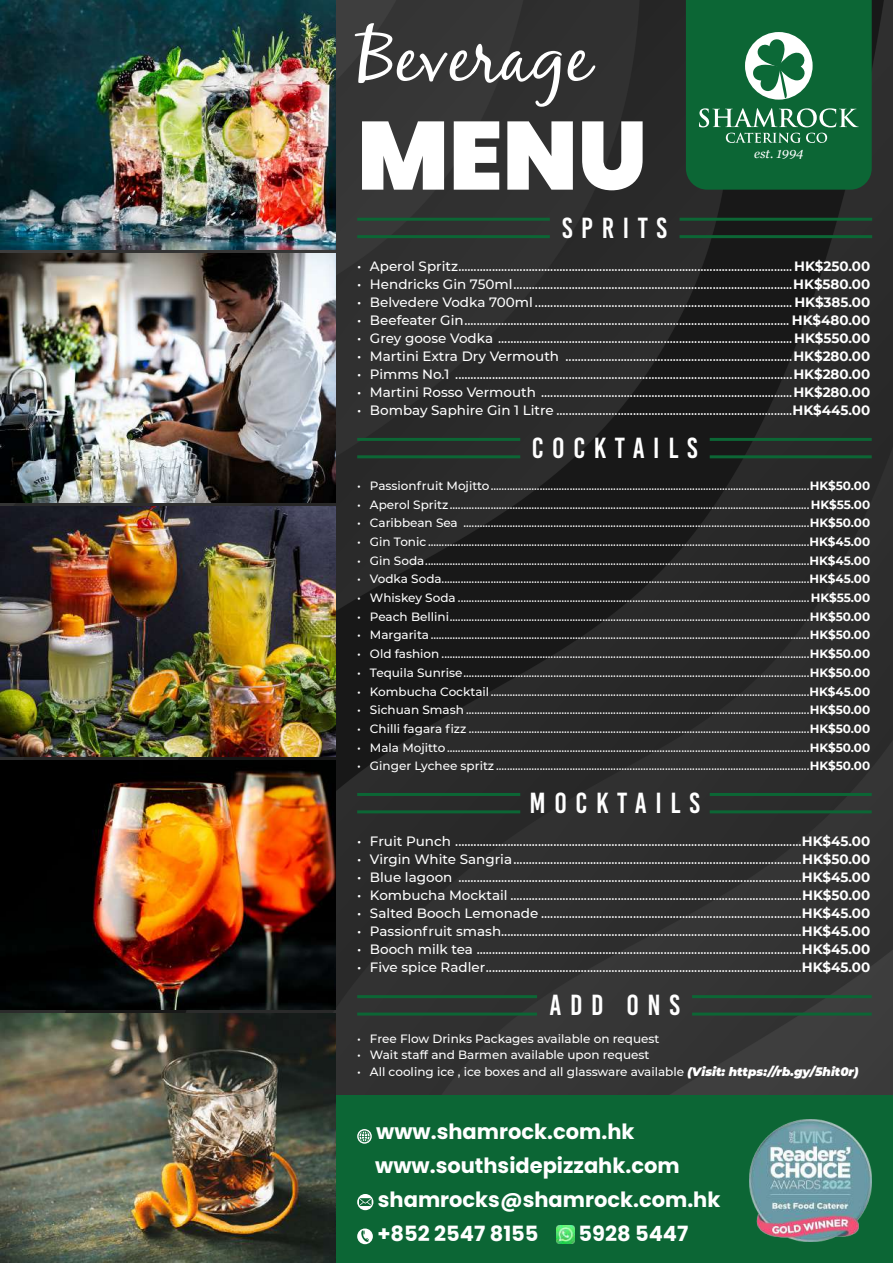
<style>
.page{position:relative;width:893px;height:1263px;background:#fff}
.page>*{position:absolute;margin:0;border:0;box-sizing:border-box;transform-origin:0 0}
.t1{font:900 96.45px "Poppins";color:#fff}
.t2{font:73.5px "Black Jack";color:#fff}
.t3{font:28.95px "Bebas Kai";letter-spacing:.3em;color:#fff}
.t4{font:700 21px/34px "Poppins";color:#fff}
.t5{font:500 13.5px "Montserrat";color:#fff}
.t6{font:italic 12.6px "Georgia";color:#fff}
.t7{font:500 12px "Montserrat";color:#fff}
.s1{font-weight:700}
.s2{font-weight:900;font-style:italic}
</style>
<div class="page">
<img style="left:0;top:0;width:893px;height:1096px">
<div style="left:288px;top:1096px;width:605px;height:167px;background:#0c6635"></div>
<svg style="left:686px;top:0;width:186px;height:190px;background:#227347"></svg>
<hr style="left:679px;top:218px;width:193px;height:3px;background:#0c6635">
<hr style="left:679px;top:235px;width:193px;height:3px;background:#0c6635">
<hr style="left:710px;top:438px;width:162px;height:3px;background:#0c6635">
<hr style="left:710px;top:455px;width:162px;height:3px;background:#0c6635">
<hr style="left:710px;top:793px;width:162px;height:3px;background:#0c6635">
<hr style="left:710px;top:810px;width:162px;height:3px;background:#0c6635">
<hr style="left:692px;top:995px;width:180px;height:3px;background:#0c6635">
<hr style="left:692px;top:1012px;width:180px;height:3px;background:#0c6635">
<hr style="left:357px;top:218px;width:193px;height:3px;background:#0c6635">
<hr style="left:357px;top:235px;width:193px;height:3px;background:#0c6635">
<hr style="left:357px;top:438px;width:163px;height:3px;background:#0c6635">
<hr style="left:357px;top:455px;width:163px;height:3px;background:#0c6635">
<hr style="left:357px;top:793px;width:163px;height:3px;background:#0c6635">
<hr style="left:357px;top:810px;width:163px;height:3px;background:#0c6635">
<hr style="left:357px;top:995px;width:180px;height:3px;background:#0c6635">
<hr style="left:357px;top:1012px;width:180px;height:3px;background:#0c6635">
<svg style="left:357px;top:1129px;width:15px;height:15px"></svg>
<svg style="left:357px;top:1194px;width:16px;height:16px"></svg>
<svg style="left:357px;top:1228px;width:16px;height:16px"></svg>
<img style="left:556px;top:1225px;width:18px;height:18px">
<img style="left:749px;top:1119px;width:123px;height:123px">
<img style="left:0;top:1014px;width:336px;height:249px">
<img style="left:0;top:760px;width:336px;height:249px">
<img style="left:0;top:507px;width:336px;height:249px">
<img style="left:0;top:253px;width:336px;height:250px">
<img style="left:0;top:0;width:336px;height:249px">
<h2 class="t2" style="left:357px;top:12px;width:235px">Beverage</h2>
<h1 class="t1" style="left:357px;top:100px;width:291px">MENU</h1>
<h3 class="t3" style="left:562px;top:212px;width:106px">SPRITS</h3>
<p class="t6" style="left:754px;top:146px;width:51px">est. 1994</p>
<p class="t5" style="left:357px;top:257px;width:515px">• Aperol Spritz............................................................................................................. <span class="s1">HK$250.00</span></p>
<p class="t5" style="left:357px;top:275px;width:515px">• Hendricks Gin 750ml...........................................................................................<span class="s1">HK$580.00</span></p>
<p class="t5" style="left:357px;top:293px;width:515px">• Belvedere Vodka 700ml .................................................................................... <span class="s1">HK$385.00</span></p>
<p class="t5" style="left:357px;top:311px;width:515px">• Beefeater Gin.......................................................................................................... <span class="s1">HK$480.00</span></p>
<p class="t5" style="left:357px;top:329px;width:515px">• Grey goose Vodka ................................................................................................ <span class="s1">HK$550.00</span></p>
<p class="t5" style="left:357px;top:347px;width:515px">• Martini Extra Dry Vermouth ..........................................................................<span class="s1">HK$280.00</span></p>
<p class="t5" style="left:357px;top:365px;width:515px">• Pimms No.1 ..............................................................................................................<span class="s1">HK$280.00</span></p>
<p class="t5" style="left:357px;top:383px;width:515px">• Martini Rosso Vermouth ..................................................................................<span class="s1">HK$280.00</span></p>
<p class="t5" style="left:357px;top:401px;width:515px">• Bombay Saphire Gin 1 Litre .............................................................................<span class="s1">HK$445.00</span></p>
<h3 class="t3" style="left:532px;top:433px;width:167px">COCKTAILS</h3>
<p class="t7" style="left:357px;top:477px;width:515px">• Passionfruit Mojitto.....................................................................................................................<span class="s1">HK$50.00</span></p>
<p class="t7" style="left:357px;top:496px;width:515px">• Aperol Spritz....................................................................................................................................<span class="s1">HK$55.00</span></p>
<p class="t7" style="left:357px;top:515px;width:515px">• Caribbean Sea ...............................................................................................................................<span class="s1">HK$50.00</span></p>
<p class="t7" style="left:357px;top:533px;width:515px">• Gin Tonic............................................................................................................................................<span class="s1">HK$45.00</span></p>
<p class="t7" style="left:357px;top:552px;width:515px">• Gin Soda.............................................................................................................................................<span class="s1">HK$45.00</span></p>
<p class="t7" style="left:357px;top:571px;width:515px">• Vodka Soda.......................................................................................................................................<span class="s1">HK$45.00</span></p>
<p class="t7" style="left:357px;top:589px;width:515px">• Whiskey Soda .................................................................................................................................<span class="s1">HK$55.00</span></p>
<p class="t7" style="left:357px;top:608px;width:515px">• Peach Bellini....................................................................................................................................<span class="s1">HK$50.00</span></p>
<p class="t7" style="left:357px;top:627px;width:515px">• Margarita...........................................................................................................................................<span class="s1">HK$50.00</span></p>
<p class="t7" style="left:357px;top:645px;width:515px">• Old fashion .......................................................................................................................................<span class="s1">HK$50.00</span></p>
<p class="t7" style="left:357px;top:664px;width:515px">• Tequila Sunrise...............................................................................................................................<span class="s1">HK$50.00</span></p>
<p class="t7" style="left:357px;top:683px;width:515px">• Kombucha Cocktail.....................................................................................................................<span class="s1">HK$45.00</span></p>
<p class="t7" style="left:357px;top:701px;width:515px">• Sichuan Smash ..............................................................................................................................<span class="s1">HK$50.00</span></p>
<p class="t7" style="left:357px;top:720px;width:515px">• Chilli fagara fizz .............................................................................................................................<span class="s1">HK$50.00</span></p>
<p class="t7" style="left:357px;top:739px;width:515px">• Mala Mojitto.....................................................................................................................................<span class="s1">HK$50.00</span></p>
<p class="t7" style="left:357px;top:758px;width:515px">• Ginger Lychee spritz ...................................................................................................................<span class="s1">HK$50.00</span></p>
<h3 class="t3" style="left:529px;top:788px;width:172px">MOCKTAILS</h3>
<p class="t5" style="left:357px;top:832px;width:515px">• Fruit Punch .................................................................................................................<span class="s1">HK$45.00</span></p>
<p class="t5" style="left:357px;top:850px;width:515px">• Virgin White Sangria..............................................................................................<span class="s1">HK$50.00</span></p>
<p class="t5" style="left:357px;top:868px;width:515px">• Blue lagoon ................................................................................................................<span class="s1">HK$45.00</span></p>
<p class="t5" style="left:357px;top:886px;width:515px">• Kombucha Mocktail ...............................................................................................<span class="s1">HK$50.00</span></p>
<p class="t5" style="left:357px;top:904px;width:515px">• Salted Booch Lemonade .....................................................................................<span class="s1">HK$45.00</span></p>
<p class="t5" style="left:357px;top:922px;width:515px">• Passionfruit smash..................................................................................................<span class="s1">HK$45.00</span></p>
<p class="t5" style="left:357px;top:940px;width:515px">• Booch milk tea ..........................................................................................................<span class="s1">HK$45.00</span></p>
<p class="t5" style="left:357px;top:958px;width:515px">• Five spice Radler.......................................................................................................<span class="s1">HK$45.00</span></p>
<h3 class="t3" style="left:549px;top:990px;width:132px">ADD ONS</h3>
<p class="t7" style="left:357px;top:1030px;width:304px">• Free Flow Drinks Packages available on request</p>
<p class="t7" style="left:357px;top:1047px;width:294px">• Wait staff and Barmen available upon request</p>
<p class="t7" style="left:357px;top:1063px;width:503px">• All cooling ice , ice boxes and all glassware available <span class="s2">(Visit: https://rb.gy/5hit0r)</span></p>
<h3 class="t4" style="left:375px;top:1115px;width:347px">www.shamrock.com.hk www.southsidepizzahk.com shamrocks@shamrock.com.hk +852 2547 8155</h3>
<h3 class="t4" style="left:578px;top:1217px;width:111px">5928 5447</h3>
</div>
